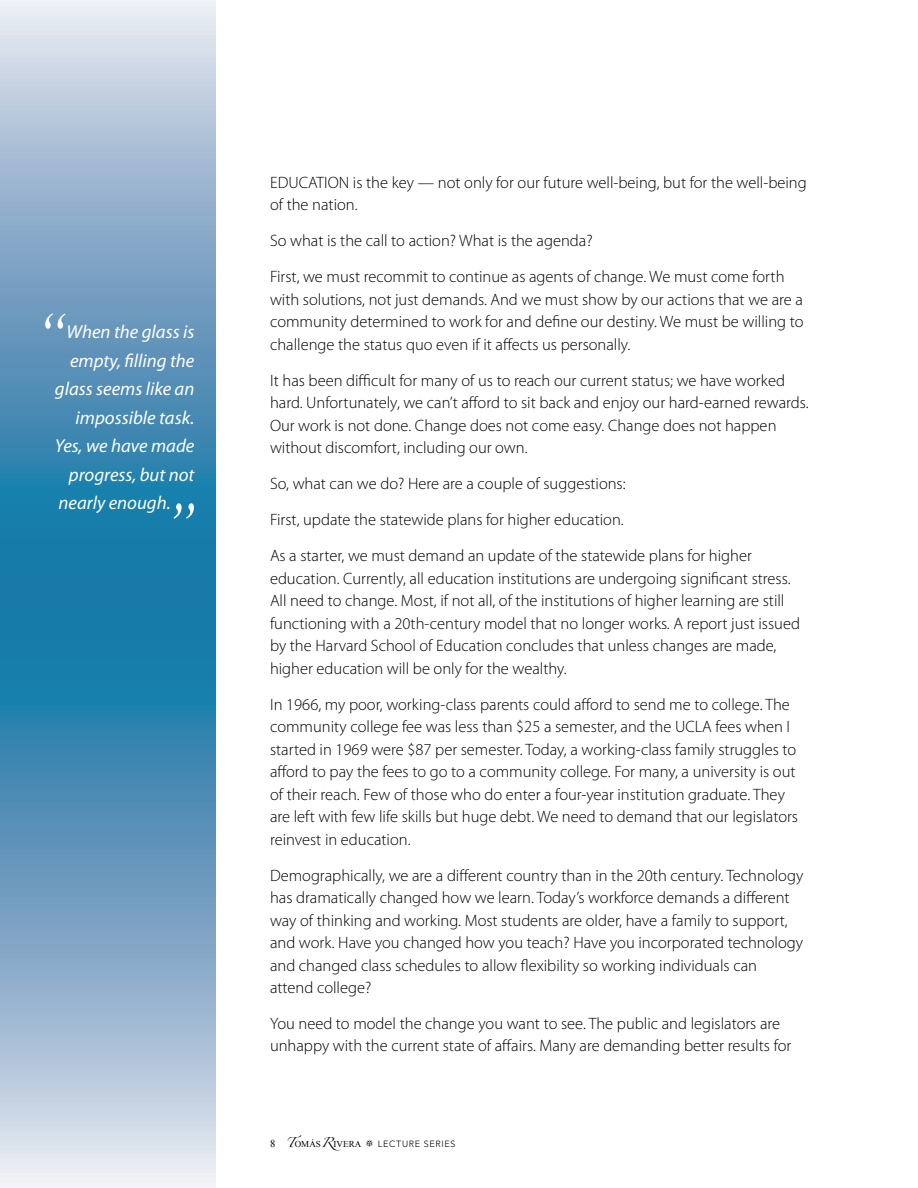
<style>
.page{position:relative;width:918px;height:1188px;background:#fff}
.page>*{position:absolute;margin:0;border:0;box-sizing:border-box;transform-origin:0 0}
.t1{font:italic 72px "Times New Roman";color:#fff;scale:.77 1}
.pull_quote{font:italic 18.75px "Myriad Pro";color:#fff}
.P__body{font:300 16.5px/22.5px "Myriad Pro";color:#000}
.t2{font:300 9px "Avenir LT Std";letter-spacing:.075em;color:#000}
.s1{font-family:"Times New Roman";font-weight:400;font-size:10.5px}
.s2{font-family:"Zapfino";font-weight:400}
.s3{font-family:"Times New Roman";font-weight:400}
</style>
<div class="page">
<svg style="left:0;top:0;width:215px;height:1188px;background:#73a4c4"></svg>
<h1 class="t1" style="left:35px;top:288px;width:42px">“</h1>
<h4 class="pull_quote" style="left:66px;top:322px;width:129px">When the glass is</h4>
<h4 class="pull_quote" style="left:70px;top:350px;width:126px">empty, filling the</h4>
<h4 class="pull_quote" style="left:55px;top:379px;width:141px">glass seems like an</h4>
<h4 class="pull_quote" style="left:76px;top:407px;width:120px">impossible task.</h4>
<h4 class="pull_quote" style="left:55px;top:436px;width:141px">Yes, we have made</h4>
<h4 class="pull_quote" style="left:69px;top:464px;width:127px">progress, but not</h4>
<h4 class="pull_quote" style="left:59px;top:493px;width:114px">nearly enough.</h4>
<h1 class="t1" style="left:164px;top:478px;width:42px">”</h1>
<p class="P__body" style="left:270px;top:171px;width:538px">EDUCATION is the key — not only for our future well-being, but for the well-being of the nation.</p>
<p class="P__body" style="left:270px;top:230px;width:324px">So what is the call to action? What is the agenda?</p>
<p class="P__body" style="left:270px;top:266px;width:535px">First, we must recommit to continue as agents of change. We must come forth with solutions, not just demands. And we must show by our actions that we are a community determined to work for and define our destiny. We must be willing to challenge the status quo even if it affects us personally.</p>
<p class="P__body" style="left:270px;top:369px;width:540px">It has been difficult for many of us to reach our current status; we have worked hard. Unfortunately, we can’t afford to sit back and enjoy our hard-earned rewards.<br>Our work is not done. Change does not come easy. Change does not happen without discomfort, including our own.</p>
<p class="P__body" style="left:270px;top:473px;width:357px">So, what can we do? Here are a couple of suggestions:</p>
<p class="P__body" style="left:270px;top:509px;width:355px">First, update the statewide plans for higher education.</p>
<p class="P__body" style="left:270px;top:545px;width:531px">As a starter, we must demand an update of the statewide plans for higher education. Currently, all education institutions are undergoing significant stress.<br>All need to change. Most, if not all, of the institutions of higher learning are still functioning with a 20th-century model that no longer works. A report just issued by the Harvard School of Education concludes that unless changes are made, higher education will be only for the wealthy.</p>
<p class="P__body" style="left:270px;top:693px;width:530px">In 1966, my poor, working-class parents could afford to send me to college. The community college fee was less than $25 a semester, and the UCLA fees when I started in 1969 were $87 per semester. Today, a working-class family struggles to afford to pay the fees to go to a community college. For many, a university is out of their reach. Few of those who do enter a four-year institution graduate. They are left with few life skills but huge debt. We need to demand that our legislators reinvest in education.</p>
<p class="P__body" style="left:270px;top:864px;width:535px">Demographically, we are a different country than in the 20th century. Technology has dramatically changed how we learn. Today’s workforce demands a different way of thinking and working. Most students are older, have a family to support, and work. Have you changed how you teach? Have you incorporated technology and changed class schedules to allow flexibility so working individuals can attend college?</p>
<p class="P__body" style="left:270px;top:1012px;width:523px">You need to model the change you want to see. The public and legislators are unhappy with the current state of affairs. Many are demanding better results for</p>
<p class="t2" style="left:270px;top:1139px;width:187px"><span class="s1">8</span> <span class="s2">T</span><span class="s3">OMÁS</span><span class="s2">R</span><span class="s3">IVERA</span> • LECTURE SERIES</p>
</div>
